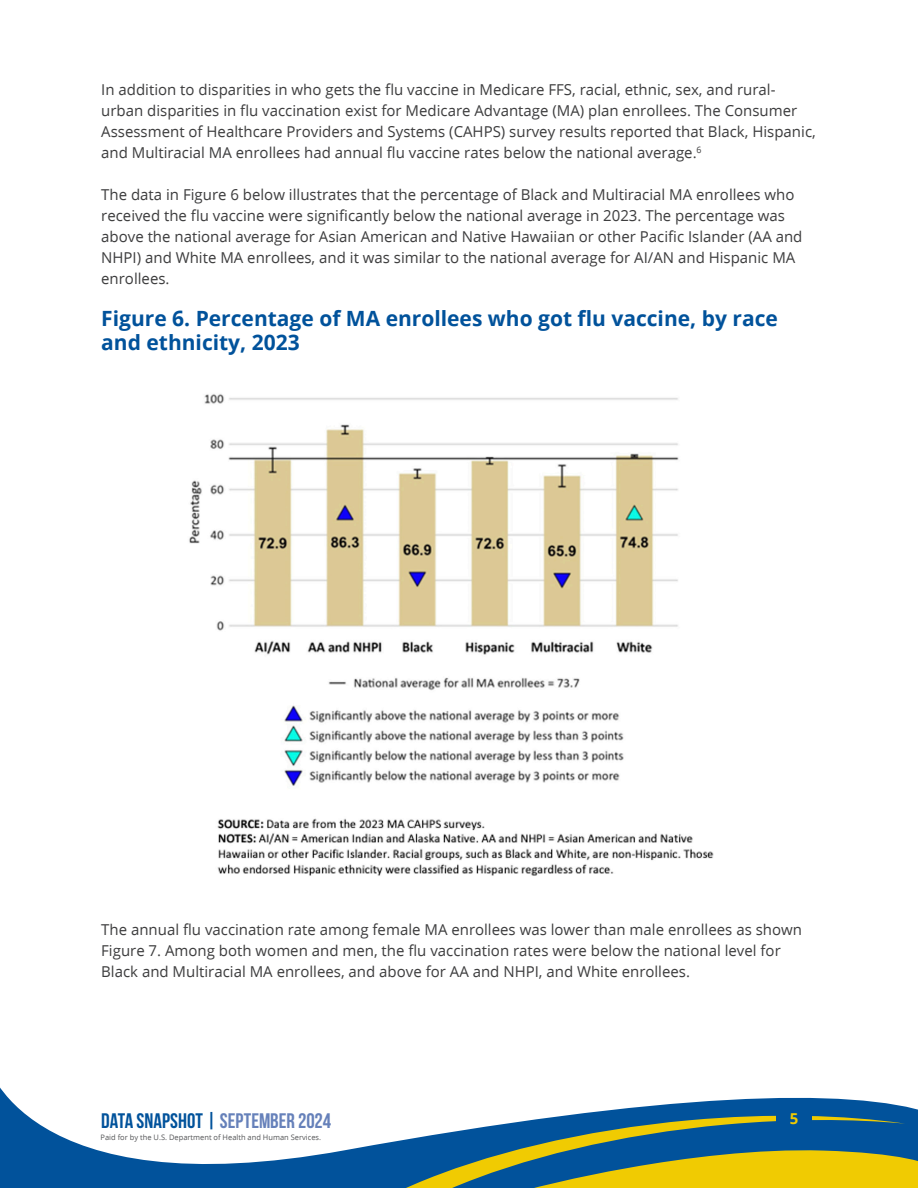
<style>
.page{position:relative;width:918px;height:1188px;background:#fff}
.page>*{position:absolute;margin:0;border:0;box-sizing:border-box;transform-origin:0 0}
.t1{font:700 21px/24px "Open Sans";color:#01529b}
.t2{font:21px "Bebas Neue";color:#01529b}
.text_no_indent{font:15px/21px "Open Sans";color:#3e3e3f}
.t3{font:700 15px "Open Sans";color:#f0cb02}
.t4{font:7.5px "Open Sans";color:#57585a}
.s1{color:#6681ba}
</style>
<div class="page">
<svg style="left:0;top:1087px;width:918px;height:101px"></svg>
<svg style="left:905px;top:1147px;width:13px;height:41px"></svg>
<img style="left:189px;top:394px;width:525px;height:482px">
<svg style="left:292px;top:1113px;width:613px;height:75px;background:#709078"></svg>
<div style="left:776px;top:1106px;width:36px;height:31px;background:#01529b"></div>
<p class="text_no_indent" style="left:101px;top:80px;width:716px">In addition to disparities in who gets the flu vaccine in Medicare FFS, racial, ethnic, sex, and rural&shy;urban disparities in flu vaccination exist for Medicare Advantage (MA) plan enrollees. The Consumer Assessment of Healthcare Providers and Systems (CAHPS) survey results reported that Black, Hispanic, and Multiracial MA enrollees had annual flu vaccine rates below the national average.<sup>6</sup></p>
<p class="text_no_indent" style="left:101px;top:185px;width:703px">The data in Figure 6 below illustrates that the percentage of Black and Multiracial MA enrollees who received the flu vaccine were significantly below the national average in 2023. The percentage was above the national average for Asian American and Native Hawaiian or other Pacific Islander (AA and NHPI) and White MA enrollees, and it was similar to the national average for AI/AN and Hispanic MA enrollees.</p>
<h3 class="t1" style="left:101px;top:307px;width:678px">Figure 6. Percentage of MA enrollees who got flu vaccine, by race and ethnicity, 2023</h3>
<p class="text_no_indent" style="left:101px;top:920px;width:702px">The annual flu vaccination rate among female MA enrollees was lower than male enrollees as shown<br>Figure 7. Among both women and men, the flu vaccination rates were below the national level for<br>Black and Multiracial MA enrollees, and above for AA and NHPI, and White enrollees.</p>
<h1 class="t2" style="left:101px;top:1109px;width:231px">DATA SNAPSHOT | <span class="s1">SEPTEMBER 2024</span></h1>
<p class="t4" style="left:101px;top:1133px;width:222px">Paid for by the U.S. Department of Health and Human Services.</p>
<p class="t3" style="left:790px;top:1110px;width:10px">5</p>
</div>
